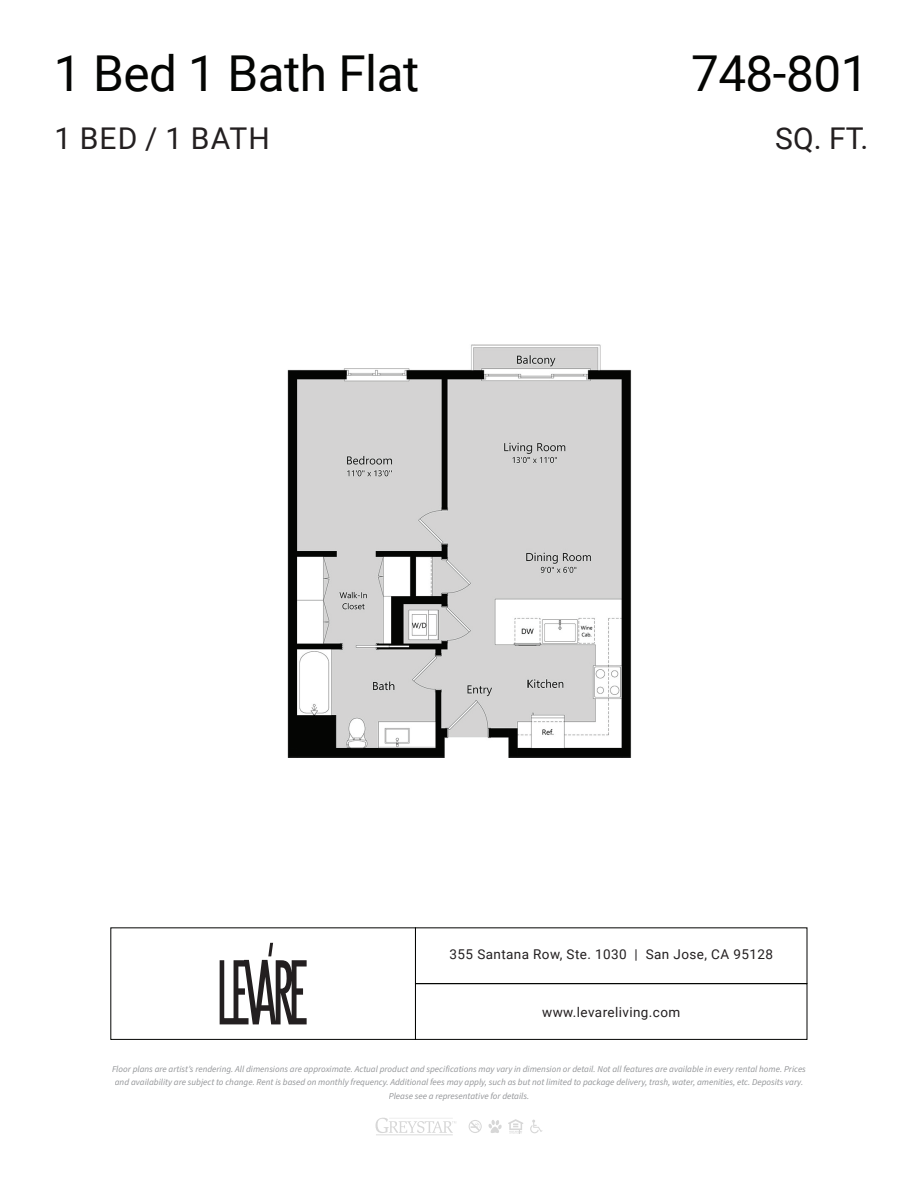
<style>
.page{position:relative;width:918px;height:1188px;background:#fff}
.page>*{position:absolute;margin:0;border:0;box-sizing:border-box;transform-origin:0 0}
.t1{font:49.5px "Roboto";letter-spacing:-.01em;color:#040503}
.t2{font:30px "Roboto";letter-spacing:.035em;color:#231f20}
.t3{font:13.5px "Roboto";letter-spacing:.03em;color:#231f20}
.t4{font:italic 9px/13.5px "Source Sans Pro";color:#939598;text-align:center}
</style>
<div class="page">
<svg style="left:376px;top:1118px;width:80px;height:17px"></svg>
<svg style="left:469px;top:1120px;width:13px;height:13px"></svg>
<svg style="left:508px;top:1119px;width:15px;height:15px"></svg>
<svg style="left:488px;top:1120px;width:14px;height:13px"></svg>
<svg style="left:530px;top:1120px;width:13px;height:13px"></svg>
<div style="left:110px;top:927px;width:306px;height:113px;border:1px solid #040503"></div>
<div style="left:415px;top:983px;width:392px;height:57px;border:1px solid #040503"></div>
<svg style="left:220px;top:943px;width:87px;height:81px"></svg>
<img style="left:288px;top:344px;width:343px;height:413px">
<h1 class="t1" style="left:54px;top:39px;width:367px">1 Bed 1 Bath Flat</h1>
<h1 class="t1" style="left:691px;top:39px;width:179px">748-801</h1>
<h2 class="t2" style="left:55px;top:117px;width:217px">1 BED / 1 BATH</h2>
<h2 class="t2" style="left:775px;top:117px;width:95px">SQ. FT.</h2>
<h3 class="t3" style="left:450px;top:944px;width:325px">355 Santana Row, Ste. 1030 | San Jose, CA 95128</h3>
<h3 class="t3" style="left:542px;top:1003px;width:140px">www.levareliving.com</h3>
<p class="t4" style="left:112px;top:1062px;width:695px">Floor plans are artist’s rendering. All dimensions are approximate. Actual product and specifications may vary in dimension or detail. Not all features are available in every rental home. Prices and availability are subject to change. Rent is based on monthly frequency. Additional fees may apply, such as but not limited to package delivery, trash, water, amenities, etc. Deposits vary.<br>Please see a representative for details.</p>
</div>
